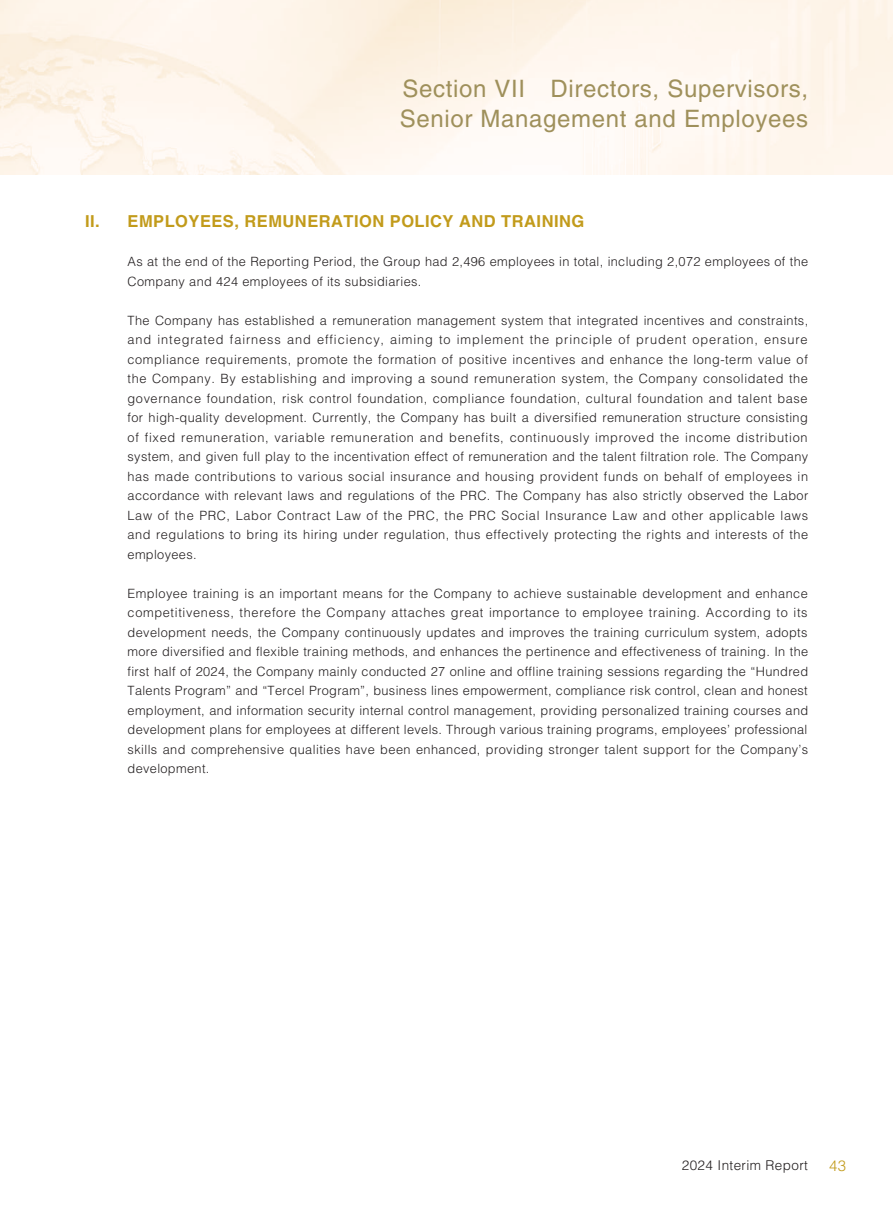
<style>
.page{position:relative;width:893px;height:1212px;background:#fff}
.page>*{position:absolute;margin:0;border:0;box-sizing:border-box;transform-origin:0 0}
.t1{font:24px/30px "Helvetica LT Std";letter-spacing:.03em;color:#9f905b}
.t2{font:700 16.5px "Helvetica LT Std";letter-spacing:.03em;color:#c29b1b}
.t3{font:300 15px "Helvetica LT Std";color:#c29b1b}
.t4{font:300 13.5px "Helvetica LT Std";letter-spacing:.03em;color:#231f20}
.t5{font:300 12.75px/19.5px "Helvetica LT Std";letter-spacing:.03em;color:#231f20;text-align:justify}
</style>
<div class="page">
<h1 class="t1" style="left:400px;top:73px;width:410px">Section VII Directors, Supervisors,<br>Senior Management and Employees</h1>
<p class="t2" style="left:85px;top:211px;width:501px">II. EMPLOYEES, REMUNERATION POLICY AND TRAINING</p>
<p class="t5" style="left:128px;top:252px;width:682px">As at the end of the Reporting Period, the Group had 2,496 employees in total, including 2,072 employees of the<br>Company and 424 employees of its subsidiaries.</p>
<p class="t5" style="left:128px;top:310px;width:682px">The Company has established a remuneration management system that integrated incentives and constraints, and integrated fairness and efficiency, aiming to implement the principle of prudent operation, ensure compliance requirements, promote the formation of positive incentives and enhance the long-term value of the Company. By establishing and improving a sound remuneration system, the Company consolidated the governance foundation, risk control foundation, compliance foundation, cultural foundation and talent base for high-quality development. Currently, the Company has built a diversified remuneration structure consisting of fixed remuneration, variable remuneration and benefits, continuously improved the income distribution system, and given full play to the incentivation effect of remuneration and the talent filtration role. The Company has made contributions to various social insurance and housing provident funds on behalf of employees in accordance with relevant laws and regulations of the PRC. The Company has also strictly observed the Labor Law of the PRC, Labor Contract Law of the PRC, the PRC Social Insurance Law and other applicable laws and regulations to bring its hiring under regulation, thus effectively protecting the rights and interests of the employees.</p>
<p class="t5" style="left:128px;top:583px;width:682px">Employee training is an important means for the Company to achieve sustainable development and enhance competitiveness, therefore the Company attaches great importance to employee training. According to its development needs, the Company continuously updates and improves the training curriculum system, adopts more diversified and flexible training methods, and enhances the pertinence and effectiveness of training. In the first half of 2024, the Company mainly conducted 27 online and offline training sessions regarding the “Hundred Talents Program” and “Tercel Program”, business lines empowerment, compliance risk control, clean and honest employment, and information security internal control management, providing personalized training courses and development plans for employees at different levels. Through various training programs, employees’ professional skills and comprehensive qualities have been enhanced, providing stronger talent support for the Company’s development.</p>
<p class="t4" style="left:682px;top:1157px;width:128px">2024 Interim Report</p>
<p class="t3" style="left:829px;top:1156px;width:18px">43</p>
</div>
